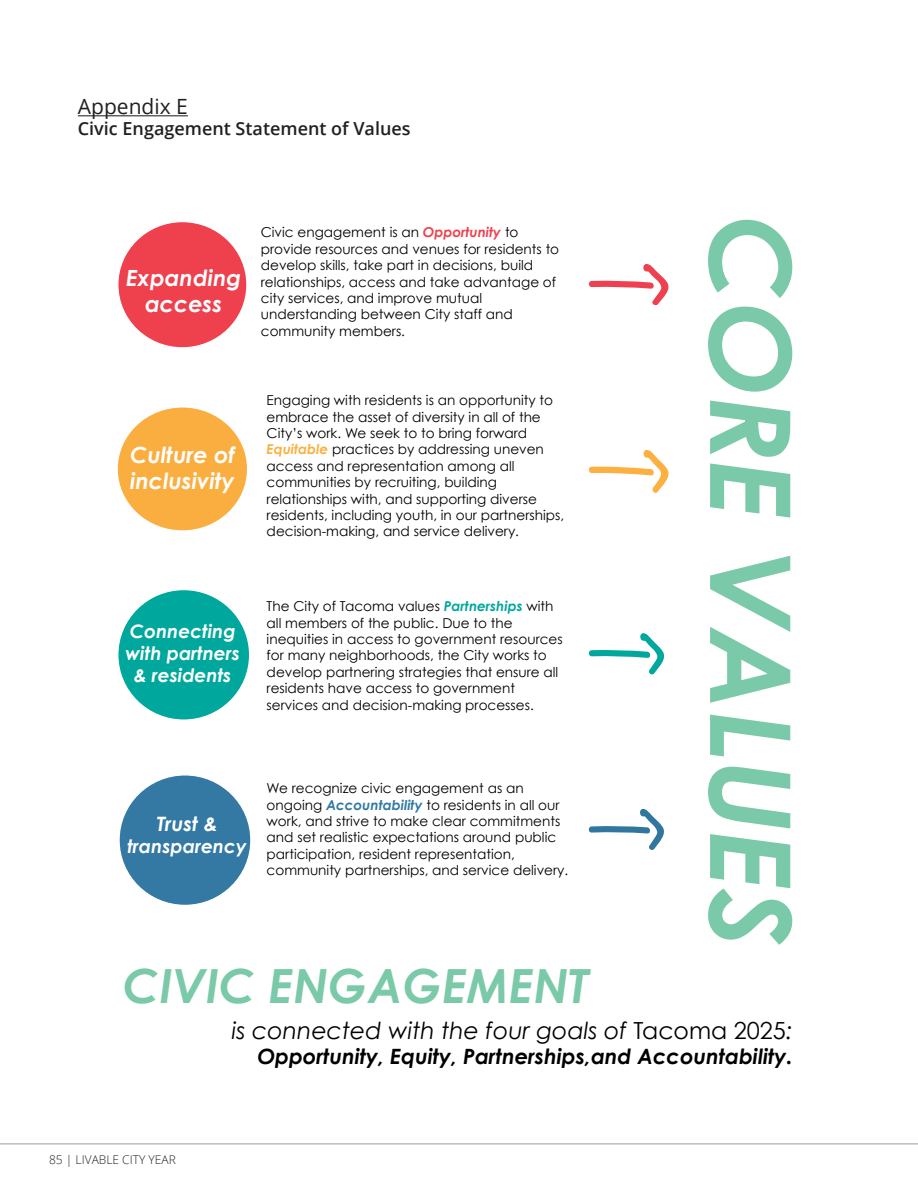
<style>
.page{position:relative;width:918px;height:1188px;background:#fff}
.page>*{position:absolute;margin:0;border:0;box-sizing:border-box;transform-origin:0 0}
.t1{font:italic 700 111.6px "Century Gothic";color:#7ac9a8}
.t2{font:italic 700 47.1px "Century Gothic";color:#7ac9a8}
.t3{font:italic 23.55px "Century Gothic";color:#000}
.t4{font:italic 700 22.35px/26.8px "Century Gothic";color:#fff;text-align:center}
.t5{font:italic 700 21.15px "Century Gothic";color:#000}
.t6{font:21px "Open Sans";color:#231f20}
.t7{font:italic 700 19.8px "Century Gothic";color:#fff}
.t8{font:italic 700 18.6px/22.4px "Century Gothic";color:#fff;text-align:center}
.t9{font:600 18px "Open Sans";color:#231f20}
.t10{font:13.65px/16.4px "Century Gothic";color:#000}
.t11{font:300 12px "Open Sans";color:#231f20}
.s1{font-weight:700;font-style:italic;color:#ef404e}
.s2{font-weight:700;font-style:italic;color:#fbb040}
.s3{font-weight:700;font-style:italic;color:#00a79e}
.s4{font-weight:700;font-style:italic;color:#3179a3}
.s5{font-style:normal}
</style>
<div class="page">
<hr style="left:0;top:1143px;width:918px;height:2px;background:#231f20">
<hr style="left:78px;top:115px;width:110px;height:1px;background:#231f20">
<div style="left:118px;top:222px;width:129px;height:126px;background:#ef404e;border-radius:50%"></div>
<div style="left:117px;top:407px;width:131px;height:124px;background:#fbae40;border-radius:50%"></div>
<div style="left:118px;top:590px;width:132px;height:130px;background:#00a79d;border-radius:50%"></div>
<div style="left:119px;top:775px;width:132px;height:130px;background:#3379a3;border-radius:50%"></div>
<svg style="left:589px;top:264px;width:80px;height:42px"></svg>
<svg style="left:588px;top:450px;width:81px;height:43px"></svg>
<svg style="left:588px;top:633px;width:77px;height:42px"></svg>
<svg style="left:588px;top:809px;width:76px;height:41px"></svg>
<p class="t6" style="left:78px;top:92px;width:112px">Appendix E</p>
<p class="t9" style="left:78px;top:116px;width:334px">Civic Engagement Statement of Values</p>
<p class="t4" style="left:126px;top:263px;width:117px">Expanding access</p>
<p class="t10" style="left:261px;top:224px;width:300px">Civic engagement is an <span class="s1">Opportunity</span> to provide resources and venues for residents to develop skills, take part in decisions, build relationships, access and take advantage of city services, and improve mutual understanding between City staff and community members.</p>
<p class="t4" style="left:130px;top:440px;width:106px;text-align:left">Culture of inclusivity</p>
<p class="t10" style="left:267px;top:392px;width:299px">Engaging with residents is an opportunity to embrace the asset of diversity in all of the City’s work. We seek to to bring forward <span class="s2">Equitable</span> practices by addressing uneven access and representation among all communities by recruiting, building relationships with, and supporting diverse residents, including youth, in our partnerships, decision-making, and service delivery.</p>
<p class="t8" style="left:125px;top:619px;width:116px">Connecting with partners &amp; residents</p>
<p class="t10" style="left:267px;top:598px;width:298px">The City of Tacoma values <span class="s3">Partnerships</span> with all members of the public. Due to the inequities in access to government resources for many neighborhoods, the City works to develop partnering strategies that ensure all residents have access to government services and decision-making processes.</p>
<p class="t7" style="left:157px;top:811px;width:62px">Trust &amp;</p>
<p class="t8" style="left:127px;top:835px;width:121px">transparency</p>
<p class="t10" style="left:267px;top:780px;width:303px">We recognize civic engagement as an ongoing <span class="s4">Accountability</span> to residents in all our work, and strive to make clear commitments and set realistic expectations around public participation, resident representation, community partnerships, and service delivery.</p>
<p class="t2" style="left:123px;top:956px;width:467px">CIVIC ENGAGEMENT</p>
<p class="t1" style="left:822px;top:215px;width:734px;rotate:90deg">CORE VALUES</p>
<p class="t11" style="left:49px;top:1151px;width:128px">85 | LIVABLE CITY YEAR</p>
<p class="t3" style="left:232px;top:1016px;width:562px">is connected with the four goals of <span class="s5">Tacoma 2025</span>:</p>
<p class="t5" style="left:257px;top:1043px;width:537px">Opportunity, Equity, Partnerships,and Accountability.</p>
</div>
